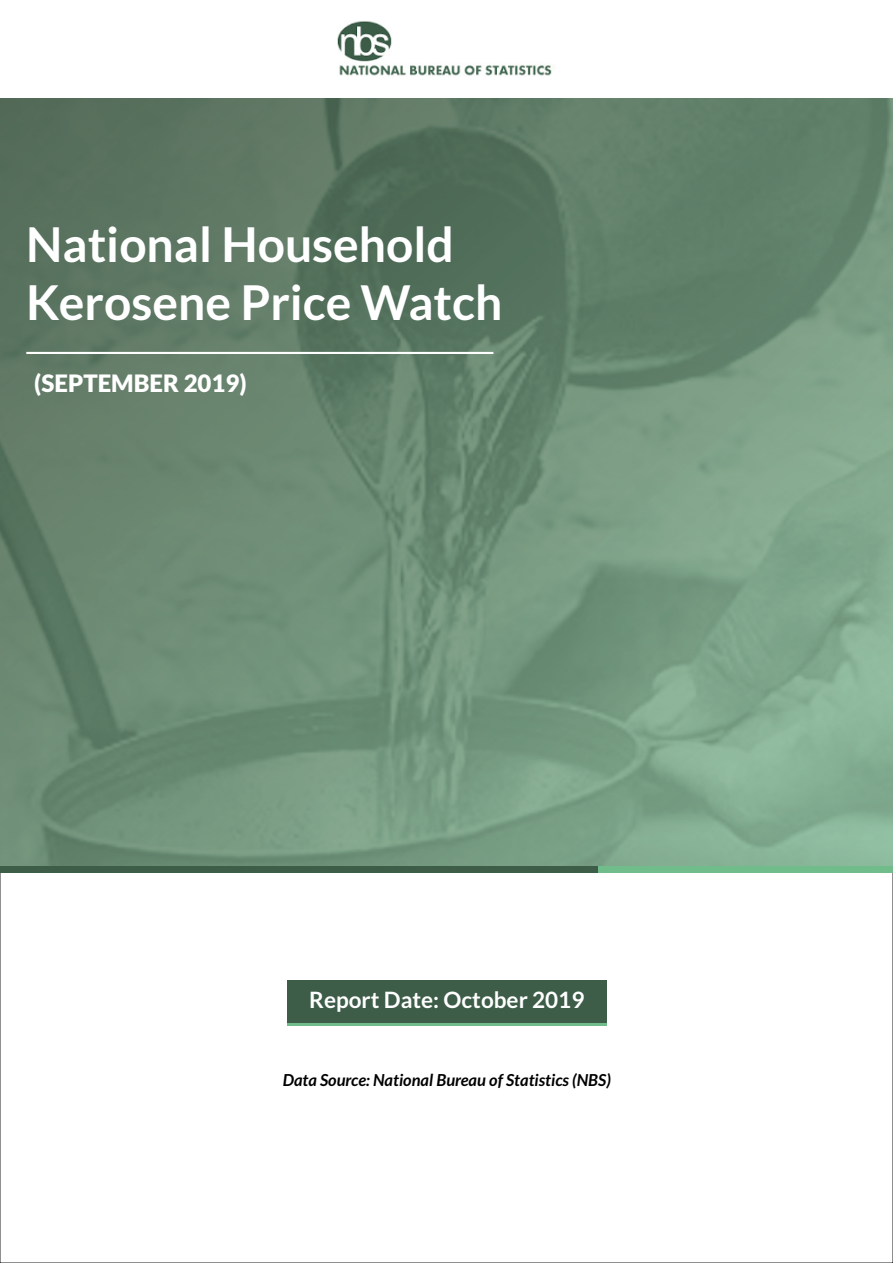
<style>
.page{position:relative;width:893px;height:1263px;background:#fff}
.page>*{position:absolute;margin:0;border:0;box-sizing:border-box;transform-origin:0 0}
.t1{font:700 48px/57.6px "Lato";color:#fff}
.t2{font:900 24px "Lato";color:#fff}
.t3{font:700 22.5px "Lato";color:#fff}
.t4{font:italic 700 16.5px "Lato";color:#000}
</style>
<div class="page">
<img style="left:0;top:98px;width:893px;height:768px">
<img style="left:337px;top:21px;width:215px;height:55px">
<div style="left:0;top:866px;width:893px;height:6px;background:#71bc8b"></div>
<div style="left:0;top:866px;width:597px;height:6px;background:#3d5d48"></div>
<div style="left:287px;top:985px;width:319px;height:41px;background:#71bc8b"></div>
<div style="left:287px;top:981px;width:319px;height:42px;background:#3d5d48"></div>
<hr style="left:26px;top:352px;width:467px;height:2px;background:#fff">
<h1 class="t1" style="left:26px;top:219px;width:478px">National Household<br>Kerosene Price Watch</h1>
<h2 class="t2" style="left:34px;top:373px;width:214px">(SEPTEMBER 2019)</h2>
<h3 class="t3" style="left:309px;top:990px;width:277px">Report Date: October 2019</h3>
<p class="t4" style="left:283px;top:1073px;width:330px">Data Source: National Bureau of Statistics (NBS)</p>
</div>
